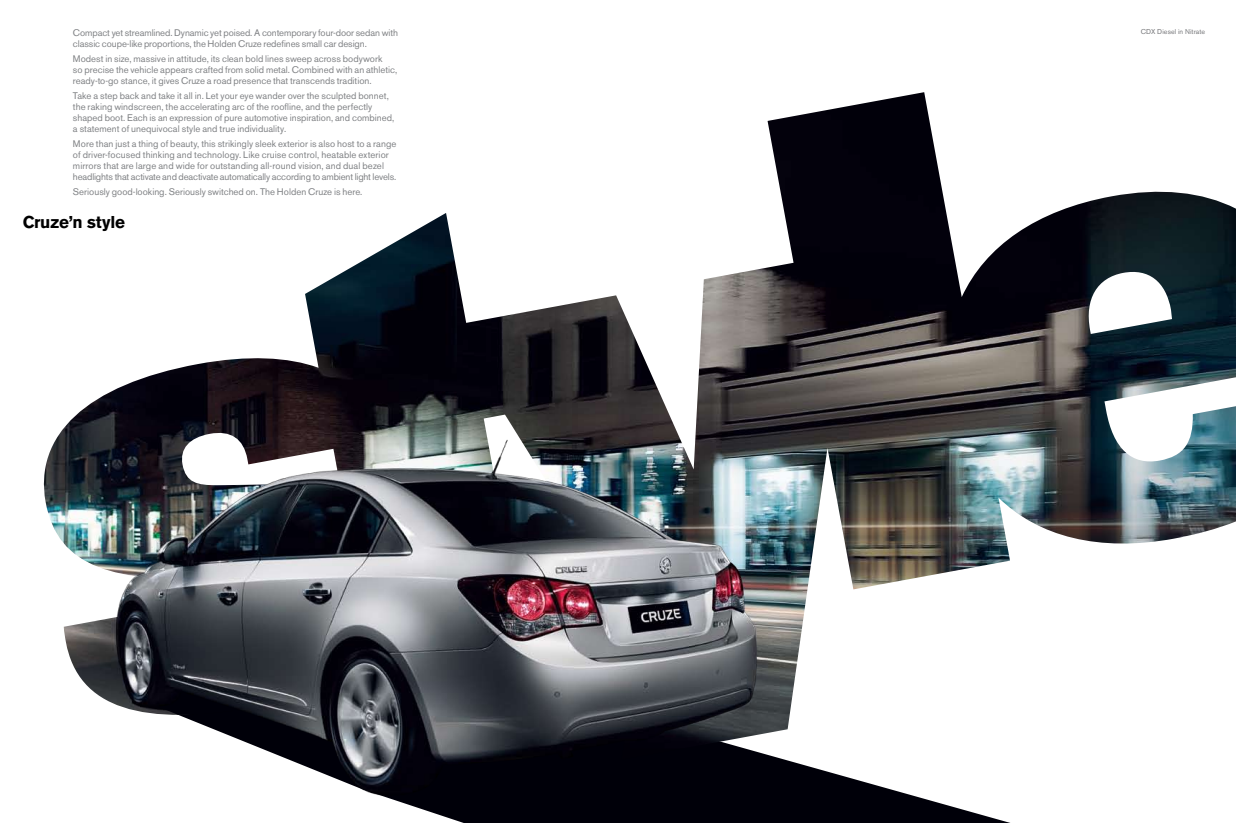
<style>
.page{position:relative;width:1236px;height:823px;background:#fff}
.page>*{position:absolute;margin:0;border:0;box-sizing:border-box;transform-origin:0 0}
.t1{font:700 17px "Akzidenz Grotesk BE";letter-spacing:-.015em;color:#000}
.t2{font:9.5px/11px "Akzidenz Grotesk BE";color:#808285}
.t3{font:7px "Akzidenz Grotesk BE";letter-spacing:.01em;color:#77787b}
</style>
<div class="page">
<img style="left:43px;top:92px;width:1193px;height:730px">
<p class="t2" style="left:73px;top:27px;width:327px">Compact yet streamlined. Dynamic yet poised. A contemporary four-door sedan with classic coupe-like proportions, the Holden Cruze redefines small car design.</p>
<p class="t2" style="left:73px;top:53px;width:326px">Modest in size, massive in attitude, its clean bold lines sweep across bodywork<br>so precise the vehicle appears crafted from solid metal. Combined with an athletic, ready-to-go stance, it gives Cruze a road presence that transcends tradition.</p>
<p class="t2" style="left:73px;top:90px;width:323px">Take a step back and take it all in. Let your eye wander over the sculpted bonnet, the raking windscreen, the accelerating arc of the roofline, and the perfectly shaped boot. Each is an expression of pure automotive inspiration, and combined, a statement of unequivocal style and true individuality.</p>
<p class="t2" style="left:73px;top:138px;width:325px">More than just a thing of beauty, this strikingly sleek exterior is also host to a range of driver-focused thinking and technology. Like cruise control, heatable exterior mirrors that are large and wide for outstanding all-round vision, and dual bezel headlights that activate and deactivate automatically according to ambient light levels.</p>
<p class="t2" style="left:73px;top:186px;width:291px">Seriously good-looking. Seriously switched on. The Holden Cruze is here.</p>
<h1 class="t1" style="left:23px;top:211px;width:104px">Cruze’n style</h1>
<p class="t3" style="left:1141px;top:27px;width:66px">CDX Diesel in Nitrate</p>
</div>
